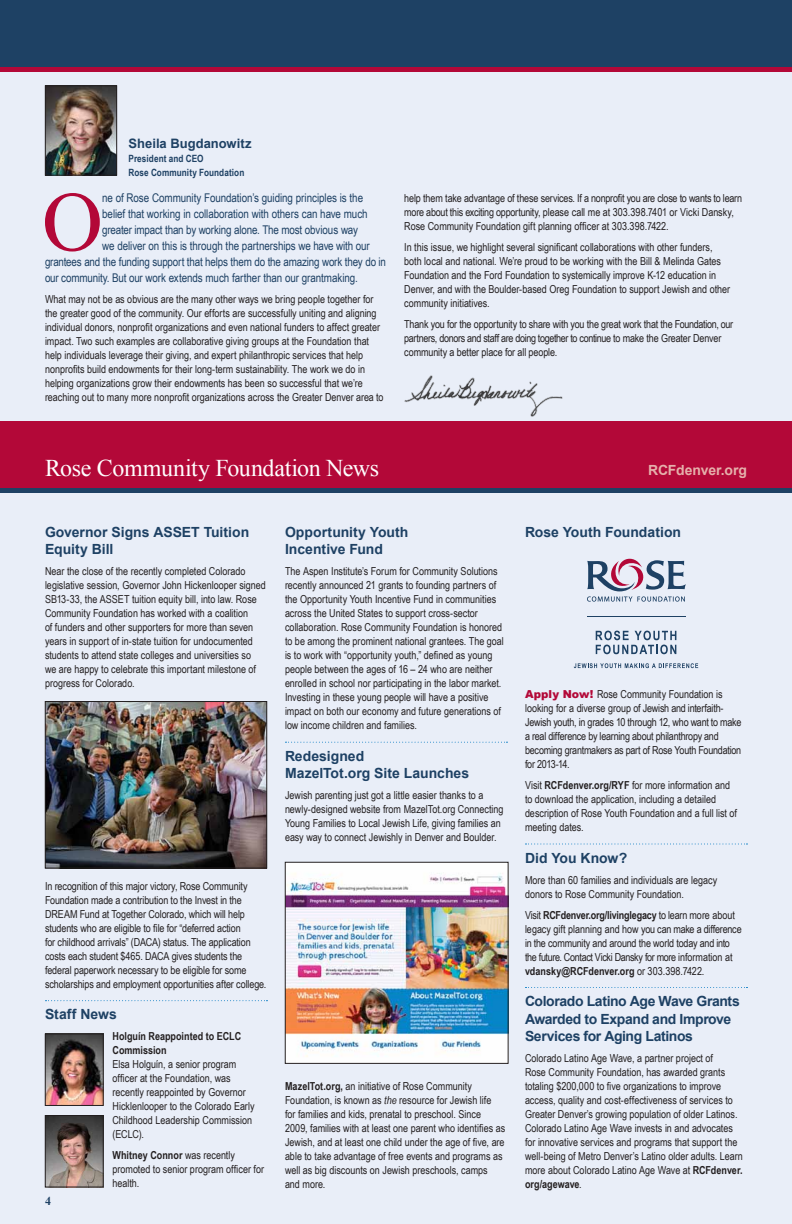
<style>
.page{position:relative;width:792px;height:1224px;background:#fff}
.page>*{position:absolute;margin:0;border:0;box-sizing:border-box;transform-origin:0 0}
.t1{font:84.5px "Times New Roman";color:#b30838}
.t2{font:24px "Times New Roman";letter-spacing:-.02em;color:#fff}
.t3{font:700 14px/17.5px "Arial";letter-spacing:-.005em;color:#1e4164}
.t4{font:700 14px/17.5px "Arial";letter-spacing:-.03em;color:#1e4164}
.t5{font:700 14px "Arial";letter-spacing:-.01em;color:#e5b0ab}
.t6{font:700 13px "Arial";color:#1e4164}
.t7{font:12px "Arial Narrow";letter-spacing:-.01em;color:#1e4164}
.t8{font:700 12px "Times New Roman";color:#1e4164}
.t9{font:11px/14px "Arial Narrow";color:#231f20}
.t10{font:11px/14px "Arial Narrow";letter-spacing:-.02em;color:#231f20}
.t11{font:700 11px/14px "Arial Narrow";color:#231f20}
.t12{font:700 10px/14px "Arial Narrow";letter-spacing:.005em;color:#1e4164}
.s1{font-weight:700}
.s2{font-style:italic}
.s3{font-family:"Arial";font-weight:900;color:#b30838}
</style>
<div class="page">
<div style="left:0;top:450px;width:792px;height:774px;background:#e9eef8"></div>
<div style="left:0;top:0;width:792px;height:439px;background:#e9eef8"></div>
<svg style="left:46px;top:1000px;width:221px;height:1px"></svg>
<img style="left:404px;top:375px;width:159px;height:42px">
<div style="left:0;top:0;width:792px;height:72px;background:#1e4164"></div>
<hr style="left:0;top:68px;width:792px;height:4px;background:#b30838">
<img style="left:47px;top:88px;width:68px;height:86px">
<div style="left:45px;top:86px;width:72px;height:90px;border:1px solid #231f20"></div>
<svg style="left:286px;top:742px;width:221px;height:1px"></svg>
<img style="left:47px;top:703px;width:218px;height:163px">
<div style="left:45px;top:701px;width:222px;height:167px;border:1px solid #231f20"></div>
<img style="left:47px;top:1117px;width:54px;height:68px">
<div style="left:45px;top:1115px;width:58px;height:72px;border:1px solid #231f20"></div>
<img style="left:47px;top:1036px;width:54px;height:68px">
<div style="left:45px;top:1034px;width:58px;height:72px;border:1px solid #231f20"></div>
<div style="left:0;top:421px;width:792px;height:72px;background:#b30838"></div>
<img style="left:287px;top:864px;width:219px;height:198px">
<div style="left:285px;top:862px;width:223px;height:202px;border:1px solid #231f20"></div>
<div style="left:0;top:488px;width:792px;height:5px;background:#1e4164"></div>
<svg style="left:596px;top:631px;width:80px;height:23px"></svg>
<svg style="left:574px;top:663px;width:124px;height:5px"></svg>
<hr style="left:587px;top:616px;width:99px;height:1px;background:#1e4164">
<svg style="left:587px;top:559px;width:99px;height:43px"></svg>
<svg style="left:526px;top:844px;width:221px;height:1px"></svg>
<svg style="left:526px;top:987px;width:221px;height:1px"></svg>
<p class="t6" style="left:129px;top:134px;width:124px">Sheila Bugdanowitz</p>
<p class="t12" style="left:129px;top:151px;width:117px">President and CEO<br>Rose Community Foundation</p>
<h1 class="t1" style="left:42px;top:165px;width:63px">O</h1>
<p class="t7" style="left:102px;top:191px;width:262px">ne of Rose Community Foundation’s guiding principles is the</p>
<p class="t7" style="left:102px;top:207px;width:267px">belief that working in collaboration with others can have much</p>
<p class="t7" style="left:102px;top:223px;width:257px">greater impact than by working alone. The most obvious way</p>
<p class="t7" style="left:102px;top:239px;width:269px">we deliver on this is through the partnerships we have with our</p>
<p class="t7" style="left:45px;top:255px;width:343px">grantees and the funding support that helps them do the amazing work they do in</p>
<p class="t7" style="left:45px;top:271px;width:314px">our community. But our work extends much farther than our grantmaking.</p>
<p class="t9" style="left:45px;top:292px;width:340px">What may not be as obvious are the many other ways we bring people together for the greater good of the community. Our efforts are successfully uniting and aligning individual donors, nonprofit organizations and even national funders to affect greater impact. Two such examples are collaborative giving groups at the Foundation that help individuals leverage their giving, and expert philanthropic services that help nonprofits build endowments for their long-term sustainability. The work we do in helping organizations grow their endowments has been so successful that we’re reaching out to many more nonprofit organizations across the Greater Denver area to</p>
<p class="t9" style="left:404px;top:191px;width:339px">help them take advantage of these services. If a nonprofit you are close to wants to learn more about this exciting opportunity, please call me at 303.398.7401 or Vicki Dansky,<br>Rose Community Foundation gift planning officer at 303.398.7422.</p>
<p class="t9" style="left:404px;top:240px;width:327px">In this issue, we highlight several significant collaborations with other funders, both local and national. We’re proud to be working with the Bill &amp; Melinda Gates Foundation and the Ford Foundation to systemically improve K-12 education in Denver, and with the Boulder-based Oreg Foundation to support Jewish and other community initiatives.</p>
<p class="t10" style="left:404px;top:317px;width:330px">Thank you for the opportunity to share with you the great work that the Foundation, our partners, donors and staff are doing together to continue to make the Greater Denver community a better place for all people.</p>
<h2 class="t2" style="left:45px;top:451px;width:336px">Rose Community Foundation News</h2>
<p class="t5" style="left:648px;top:461px;width:100px">RCFdenver.org</p>
<p class="t3" style="left:45px;top:524px;width:206px">Governor Signs ASSET Tuition<br>Equity Bill</p>
<p class="t9" style="left:45px;top:564px;width:222px">Near the close of the recently completed Colorado legislative session, Governor John Hickenlooper signed SB13-33, the ASSET tuition equity bill, into law. Rose Community Foundation has worked with a coalition<br>of funders and other supporters for more than seven years in support of in-state tuition for undocumented students to attend state colleges and universities so<br>we are happy to celebrate this important milestone of progress for Colorado.</p>
<p class="t9" style="left:45px;top:879px;width:223px">In recognition of this major victory, Rose Community Foundation made a contribution to the Invest in the DREAM Fund at Together Colorado, which will help students who are eligible to file for “deferred action<br>for childhood arrivals” (DACA) status. The application costs each student $465. DACA gives students the federal paperwork necessary to be eligible for some scholarships and employment opportunities after college.</p>
<p class="t3" style="left:45px;top:1006px;width:73px">Staff News</p>
<p class="t11" style="left:112px;top:1029px;width:130px">Holguín Reappointed to ECLC<br>Commission</p>
<p class="t9" style="left:112px;top:1057px;width:144px">Elsa Holguín, a senior program officer at the Foundation, was recently reappointed by Governor<br>Hicklenlooper to the Colorado Early<br>Childhood Leadership Commission (ECLC).</p>
<p class="t9" style="left:112px;top:1148px;width:153px"><span class="s1">Whitney Connor</span> was recently promoted to senior program officer for health.</p>
<p class="t8" style="left:45px;top:1193px;width:7px">4</p>
<p class="t3" style="left:285px;top:524px;width:125px">Opportunity Youth<br>Incentive Fund</p>
<p class="t9" style="left:285px;top:564px;width:220px">The Aspen Institute’s Forum for Community Solutions recently announced 21 grants to founding partners of the Opportunity Youth Incentive Fund in communities across the United States to support cross-sector collaboration. Rose Community Foundation is honored to be among the prominent national grantees. The goal is to work with “opportunity youth,” defined as young people between the ages of 16 – 24 who are neither enrolled in school nor participating in the labor market.<br>Investing in these young people will have a positive impact on both our economy and future generations of low income children and families.</p>
<p class="t3" style="left:285px;top:748px;width:186px">Redesigned<br>MazelTot.org Site Launches</p>
<p class="t9" style="left:285px;top:788px;width:220px">Jewish parenting just got a little easier thanks to a newly-designed website from MazelTot.org Connecting Young Families to Local Jewish Life, giving families an easy way to connect Jewishly in Denver and Boulder.</p>
<p class="t9" style="left:285px;top:1079px;width:222px"><span class="s1">MazelTot.org,</span> an initiative of Rose Community Foundation, is known as <span class="s2">the</span> resource for Jewish life<br>for families and kids, prenatal to preschool. Since 2009, families with at least one parent who identifies as Jewish, and at least one child under the age of five, are able to take advantage of free events and programs as well as big discounts on Jewish preschools, camps and more.</p>
<p class="t3" style="left:525px;top:524px;width:158px">Rose Youth Foundation</p>
<p class="t10" style="left:525px;top:687px;width:218px"><span class="s3">Apply Now!</span> Rose Community Foundation is looking for a diverse group of Jewish and interfaith-Jewish youth, in grades 10 through 12, who want to make a real difference by learning about philanthropy and becoming grantmakers as part of Rose Youth Foundation for 2013-14.</p>
<p class="t9" style="left:525px;top:778px;width:214px">Visit <span class="s1">RCFdenver.org/RYF</span> for more information and to download the application, including a detailed description of Rose Youth Foundation and a full list of meeting dates.</p>
<p class="t3" style="left:525px;top:849px;width:104px">Did You Know?</p>
<p class="t9" style="left:525px;top:873px;width:194px">More than 60 families and individuals are legacy donors to Rose Community Foundation.</p>
<p class="t10" style="left:525px;top:908px;width:218px">Visit <span class="s1">RCFdenver.org/livinglegacy</span> to learn more about legacy gift planning and how you can make a difference in the community and around the world today and into the future. Contact Vicki Dansky for more information at <span class="s1">vdansky@RCFdenver.org</span> or 303.398.7422.</p>
<p class="t4" style="left:525px;top:993px;width:216px">Colorado Latino Age Wave Grants<br>Awarded to Expand and Improve<br>Services for Aging Latinos</p>
<p class="t9" style="left:525px;top:1051px;width:219px">Colorado Latino Age Wave, a partner project of<br>Rose Community Foundation, has awarded grants totaling $200,000 to five organizations to improve access, quality and cost-effectiveness of services to Greater Denver’s growing population of older Latinos.<br>Colorado Latino Age Wave invests in and advocates for innovative services and programs that support the well-being of Metro Denver’s Latino older adults. Learn more about Colorado Latino Age Wave at <span class="s1">RCFdenver. org/agewave</span>.</p>
</div>
